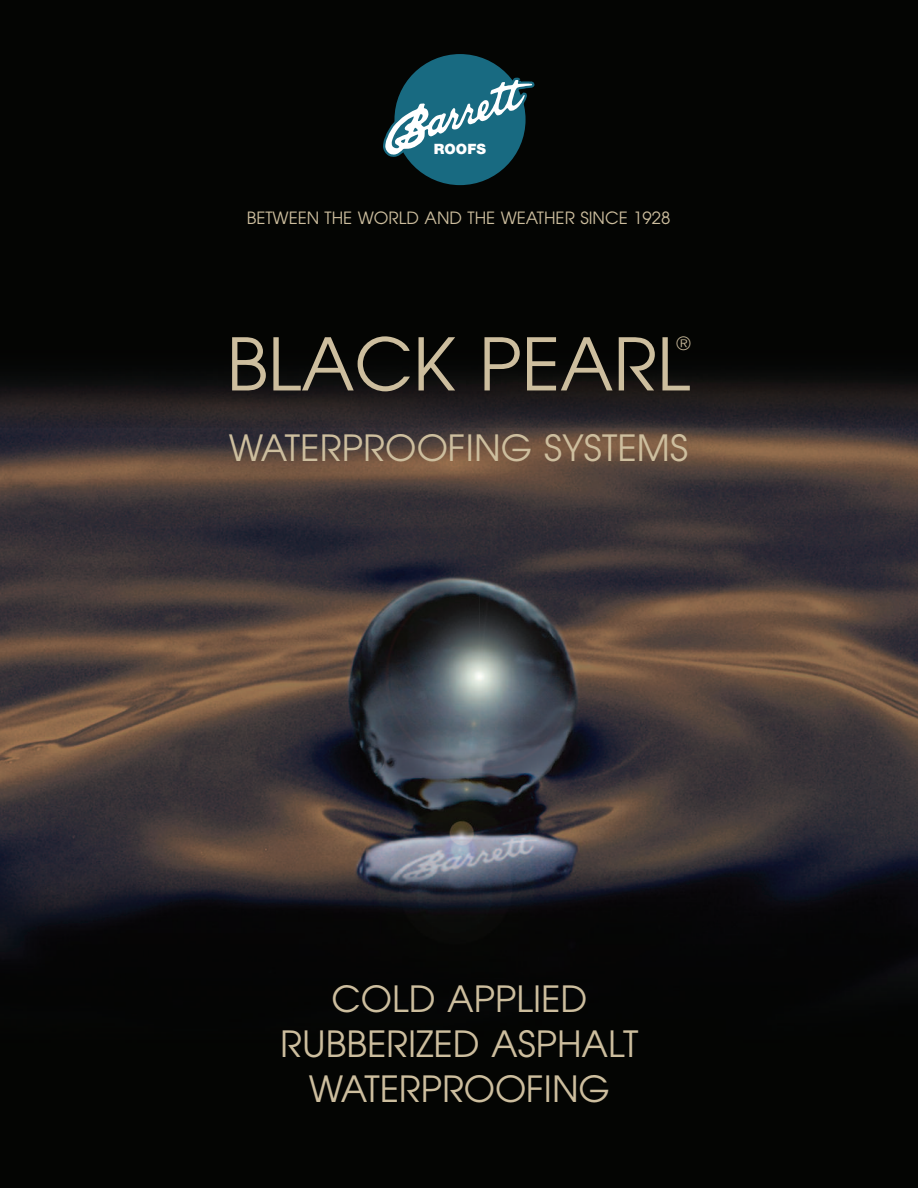
<style>
.page{position:relative;width:918px;height:1188px;background:#fff}
.page>*{position:absolute;margin:0;border:0;box-sizing:border-box;transform-origin:0 0}
.t1{font:72px "Avian";color:#cdbe9e}
.t2{font:36px/44.8px "Avian";color:#cdbe9e;text-align:center}
.t3{font:18.15px "Avian";color:#cdbe9e}
.t4{font:16.8px "Avian";color:#cdbe9e}
.t5{font:900 14.25px "Helvetica Neue LT Std";letter-spacing:.01em;color:#fff}
</style>
<div class="page">
<img style="left:0;top:0;width:918px;height:1188px">
<div style="left:394px;top:54px;width:132px;height:131px;background:#186a81;border-radius:50%"></div>
<svg style="left:382px;top:75px;width:153px;height:85px"></svg>
<p class="t5" style="left:434px;top:143px;width:54px">ROOFS</p>
<p class="t4" style="left:247px;top:208px;width:425px">BETWEEN THE WORLD AND THE WEATHER SINCE 1928</p>
<h1 class="t1" style="left:227px;top:324px;width:465px">BLACK PEARL</h1>
<p class="t3" style="left:677px;top:333px;width:15px">®</p>
<p class="t2" style="left:229px;top:426px;width:461px">WATERPROOFING SYSTEMS</p>
<p class="t2" style="left:280px;top:977px;width:360px">COLD APPLIED<br>RUBBERIZED ASPHALT<br>WATERPROOFING</p>
</div>
